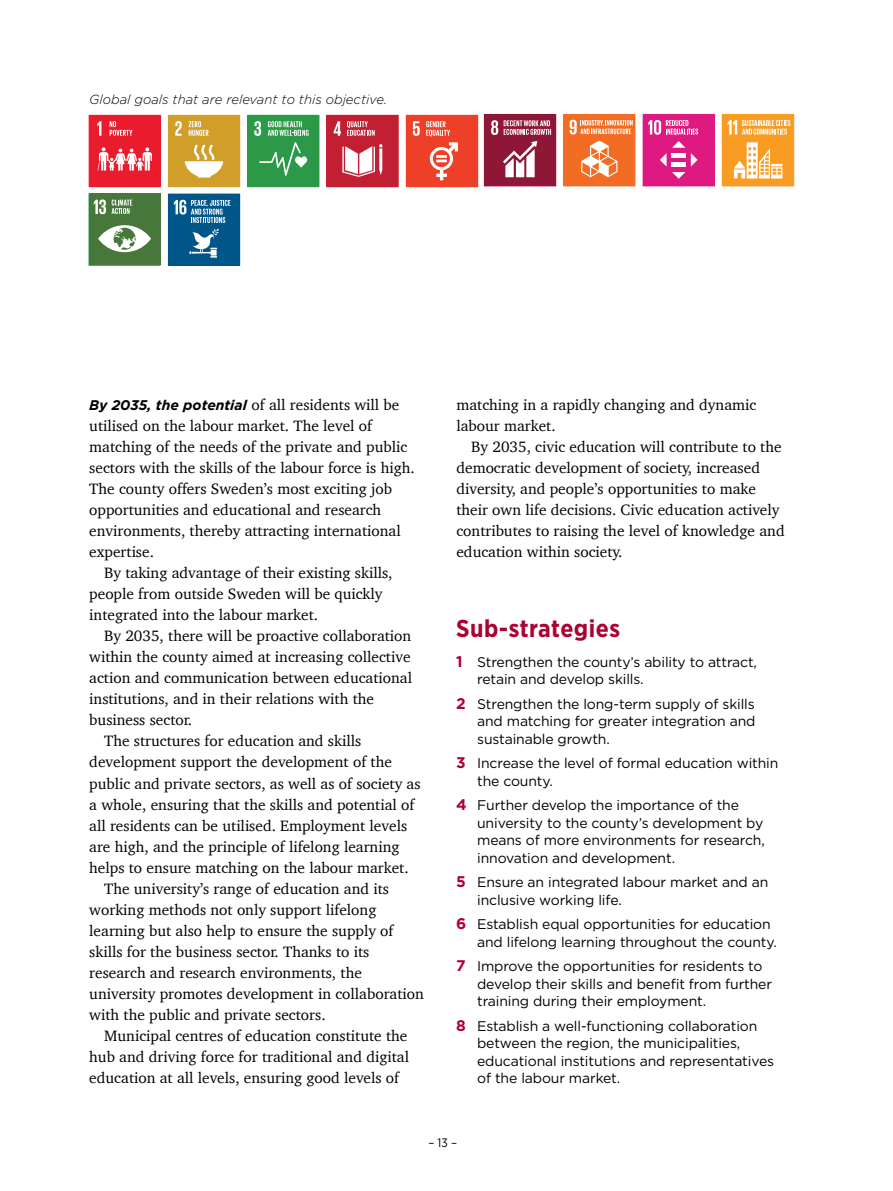
<style>
.page{position:relative;width:893px;height:1191px;background:#fff}
.page>*{position:absolute;margin:0;border:0;box-sizing:border-box;transform-origin:0 0}
.t1{font:700 24.5px "Gotham Narrow";letter-spacing:.02em;color:#ab0232}
.t2{font:15.4px/21px "Charter";color:#000}
.t3{font:14px/17.5px "Gotham";letter-spacing:-.01em;color:#000}
.t4{font:italic 300 13.12px "Gotham";color:#000}
.t5{font:12.25px "Gotham Narrow";color:#000}
.s1{font-family:"Gotham";font-weight:700;font-style:italic;font-size:14px}
.s2{font-weight:700;font-size:15.4px;color:#ab0232}
</style>
<div class="page">
<img style="left:88px;top:114px;width:391px;height:74px">
<div style="left:89px;top:115px;width:71px;height:72px;background:#ea1b2c"></div>
<svg style="left:97px;top:121px;width:4px;height:15px"></svg>
<svg style="left:98px;top:147px;width:54px;height:24px"></svg>
<svg style="left:110px;top:121px;width:22px;height:15px"></svg>
<div style="left:168px;top:115px;width:72px;height:72px;background:#d19e29"></div>
<svg style="left:175px;top:121px;width:7px;height:15px"></svg>
<svg style="left:185px;top:145px;width:38px;height:32px"></svg>
<svg style="left:189px;top:121px;width:20px;height:15px"></svg>
<div style="left:247px;top:115px;width:72px;height:72px;background:#2b9947"></div>
<svg style="left:254px;top:121px;width:7px;height:15px"></svg>
<svg style="left:259px;top:142px;width:48px;height:34px"></svg>
<svg style="left:268px;top:121px;width:41px;height:15px"></svg>
<div style="left:327px;top:115px;width:71px;height:72px;background:#c21f32"></div>
<svg style="left:334px;top:121px;width:7px;height:15px"></svg>
<svg style="left:342px;top:144px;width:40px;height:33px"></svg>
<svg style="left:347px;top:121px;width:28px;height:15px"></svg>
<div style="left:406px;top:115px;width:71px;height:72px;background:#ee4029"></div>
<svg style="left:413px;top:121px;width:7px;height:15px"></svg>
<svg style="left:430px;top:142px;width:28px;height:38px"></svg>
<svg style="left:426px;top:121px;width:24px;height:15px"></svg>
<img style="left:483px;top:113px;width:74px;height:74px">
<div style="left:484px;top:114px;width:72px;height:72px;background:#8e1737"></div>
<svg style="left:491px;top:120px;width:7px;height:15px"></svg>
<svg style="left:503px;top:141px;width:34px;height:36px"></svg>
<svg style="left:504px;top:120px;width:47px;height:15px"></svg>
<img style="left:88px;top:193px;width:153px;height:73px">
<div style="left:89px;top:194px;width:71px;height:71px;background:#48773b"></div>
<svg style="left:98px;top:225px;width:53px;height:27px"></svg>
<svg style="left:94px;top:199px;width:38px;height:15px"></svg>
<div style="left:168px;top:194px;width:72px;height:71px;background:#005589"></div>
<svg style="left:174px;top:200px;width:57px;height:23px"></svg>
<svg style="left:189px;top:229px;width:30px;height:29px"></svg>
<img style="left:563px;top:113px;width:232px;height:74px">
<div style="left:564px;top:114px;width:71px;height:71px;background:#f26d23"></div>
<svg style="left:581px;top:140px;width:36px;height:37px"></svg>
<svg style="left:570px;top:120px;width:63px;height:14px"></svg>
<div style="left:643px;top:114px;width:71px;height:72px;background:#df1982"></div>
<svg style="left:648px;top:120px;width:50px;height:15px"></svg>
<div style="left:722px;top:114px;width:72px;height:72px;background:#f89c24"></div>
<svg style="left:734px;top:142px;width:48px;height:37px"></svg>
<svg style="left:727px;top:120px;width:63px;height:15px"></svg>
<svg style="left:660px;top:154px;width:6px;height:12px"></svg>
<svg style="left:691px;top:153px;width:7px;height:14px"></svg>
<svg style="left:672px;top:141px;width:13px;height:7px"></svg>
<svg style="left:672px;top:172px;width:13px;height:7px"></svg>
<hr style="left:671px;top:154px;width:15px;height:4px;background:#fff">
<hr style="left:671px;top:162px;width:15px;height:4px;background:#fff">
<p class="t4" style="left:89px;top:91px;width:299px">Global goals that are relevant to this objective.</p>
<p class="t2" style="left:89px;top:394px;width:327px"><span class="s1">By 2035, the potential</span> of all residents will be utilised on the labour market. The level of matching of the needs of the private and public sectors with the skills of the labour force is high.<br>The county offers Sweden’s most exciting job opportunities and educational and research environments, thereby attracting international expertise.</p>
<p class="t2" style="left:89px;top:562px;width:305px;text-indent:15px">By taking advantage of their existing skills, people from outside Sweden will be quickly integrated into the labour market.</p>
<p class="t2" style="left:104px;top:625px;width:309px">By 2035, there will be proactive collaboration</p>
<p class="t2" style="left:89px;top:646px;width:323px">within the county aimed at increasing collective</p>
<p class="t2" style="left:89px;top:667px;width:324px">action and communication between educational</p>
<p class="t2" style="left:89px;top:688px;width:286px">institutions, and in their relations with the</p>
<p class="t2" style="left:89px;top:709px;width:104px">business sector.</p>
<p class="t2" style="left:104px;top:730px;width:259px">The structures for education and skills</p>
<p class="t2" style="left:89px;top:751px;width:304px">development support the development of the</p>
<p class="t2" style="left:89px;top:772px;width:333px">public and private sectors, as well as of society as</p>
<p class="t2" style="left:89px;top:793px;width:327px">a whole, ensuring that the skills and potential of</p>
<p class="t2" style="left:89px;top:814px;width:319px">all residents can be utilised. Employment levels</p>
<p class="t2" style="left:89px;top:835px;width:312px">are high, and the principle of lifelong learning</p>
<p class="t2" style="left:89px;top:856px;width:321px">helps to ensure matching on the labour market.</p>
<p class="t2" style="left:104px;top:877px;width:286px">The university’s range of education and its</p>
<p class="t2" style="left:89px;top:898px;width:289px">working methods not only support lifelong</p>
<p class="t2" style="left:89px;top:919px;width:306px">learning but also help to ensure the supply of</p>
<p class="t2" style="left:89px;top:940px;width:282px">skills for the business sector. Thanks to its</p>
<p class="t2" style="left:89px;top:961px;width:274px">research and research environments, the</p>
<p class="t2" style="left:89px;top:982px;width:336px">university promotes development in collaboration</p>
<p class="t2" style="left:89px;top:1003px;width:238px">with the public and private sectors.</p>
<p class="t2" style="left:104px;top:1024px;width:305px">Municipal centres of education constitute the</p>
<p class="t2" style="left:89px;top:1045px;width:321px">hub and driving force for traditional and digital</p>
<p class="t2" style="left:89px;top:1066px;width:311px">education at all levels, ensuring good levels of</p>
<p class="t2" style="left:456px;top:394px;width:301px">matching in a rapidly changing and dynamic labour market.</p>
<p class="t2" style="left:456px;top:436px;width:330px;text-indent:15px">By 2035, civic education will contribute to the democratic development of society, increased diversity, and people’s opportunities to make their own life decisions. Civic education actively contributes to raising the level of knowledge and education within society.</p>
<h1 class="t1" style="left:456px;top:612px;width:165px">Sub-strategies</h1>
<p class="t3" style="left:477px;top:652px;width:281px;text-indent:-21px"><span class="s2">1</span> Strengthen the county’s ability to attract, retain and develop skills.</p>
<p class="t3" style="left:477px;top:694px;width:280px;text-align:justify;text-indent:-21px"><span class="s2">2</span> Strengthen the long-term supply of skills and matching for greater integration and sustainable growth.</p>
<p class="t3" style="left:477px;top:754px;width:303px;text-indent:-21px"><span class="s2">3</span> Increase the level of formal education within the county.</p>
<p class="t3" style="left:477px;top:796px;width:289px;text-indent:-21px"><span class="s2">4</span> Further develop the importance of the university to the county’s development by means of more environments for research, innovation and development.</p>
<p class="t3" style="left:477px;top:873px;width:293px;text-indent:-21px"><span class="s2">5</span> Ensure an integrated labour market and an inclusive working life.</p>
<p class="t3" style="left:477px;top:915px;width:301px;text-indent:-21px"><span class="s2">6</span> Establish equal opportunities for education and lifelong learning throughout the county.</p>
<p class="t3" style="left:477px;top:957px;width:296px;text-indent:-21px"><span class="s2">7</span> Improve the opportunities for residents to develop their skills and benefit from further training during their employment.</p>
<p class="t3" style="left:477px;top:1016px;width:298px;text-indent:-21px"><span class="s2">8</span> Establish a well-functioning collaboration between the region, the municipalities, educational institutions and representatives of the labour market.</p>
<p class="t5" style="left:428px;top:1135px;width:30px">– 13 –</p>
</div>
